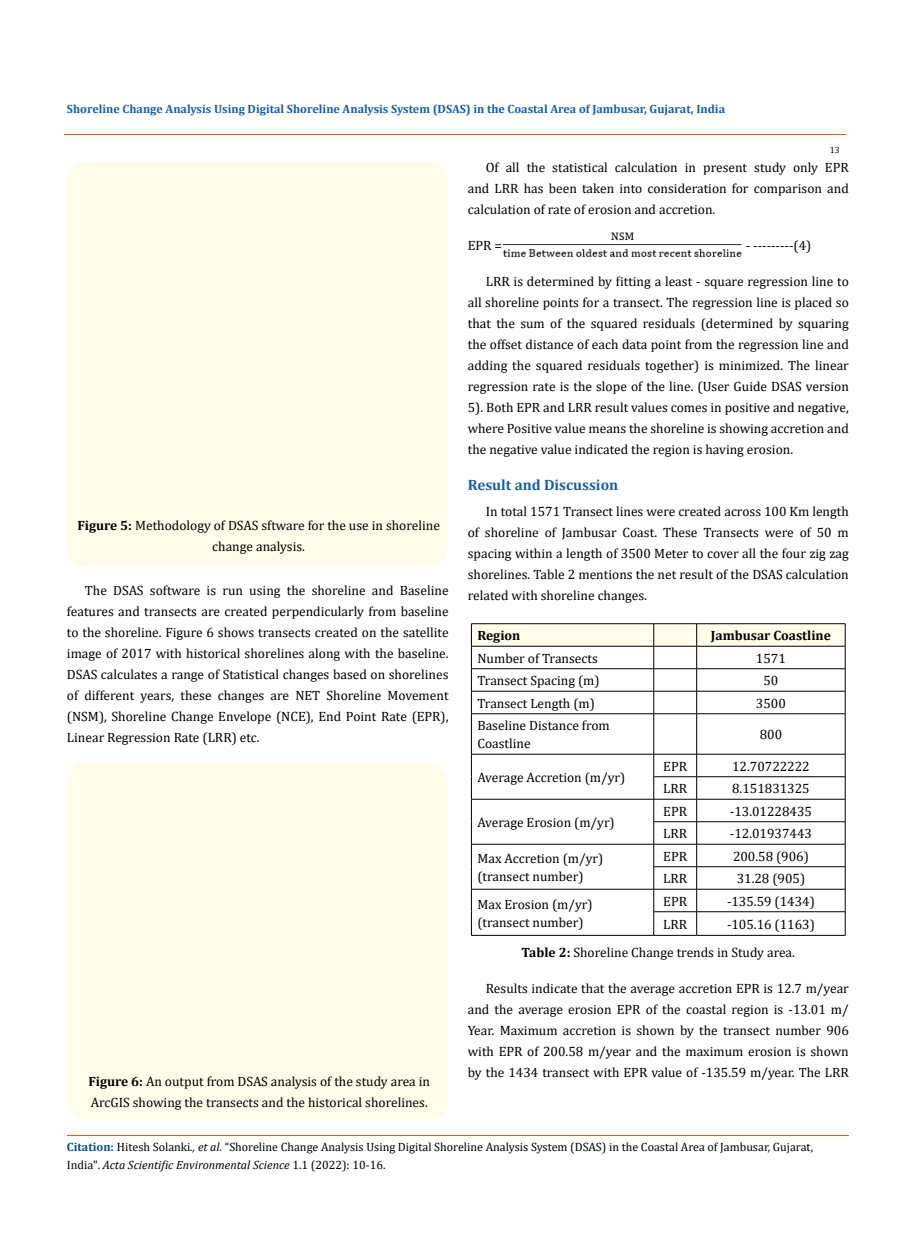
<style>
.page{position:relative;width:917px;height:1242px;background:#fff}
.page>*{position:absolute;margin:0;border:0;box-sizing:border-box;transform-origin:0 0}
.t1{font:700 15px "Cambria";color:#1560a6}
.t2{font:13.5px/21px "Cambria";color:#000;text-align:justify}
.t3{font:700 13.5px "Cambria";color:#000}
.t4{font:12px/18px "Cambria";color:#000}
.t5{font:700 12px "Cambria";color:#1560a6}
.t6{font:9px "Cambria";color:#000}
.s1{font-weight:700}
.s2{font-weight:700;color:#035089}
.s3{font-style:italic}
</style>
<div class="page">
<div style="left:67px;top:162px;width:381px;height:404px;background:#fffde9;border-radius:18px"></div>
<div style="left:68px;top:764px;width:380px;height:356px;background:#fffde9;border-radius:18px"></div>
<hr style="left:471px;top:623px;width:182px;height:1px;background:#000">
<hr style="left:653px;top:623px;width:43px;height:1px;background:#000">
<hr style="left:696px;top:623px;width:149px;height:1px;background:#000">
<svg style="left:471px;top:624px;width:375px;height:90px"></svg>
<hr style="left:471px;top:713px;width:182px;height:1px;background:#000">
<hr style="left:471px;top:714px;width:1px;height:40px;background:#000">
<hr style="left:653px;top:713px;width:43px;height:1px;background:#000">
<hr style="left:653px;top:714px;width:1px;height:40px;background:#000">
<hr style="left:696px;top:713px;width:149px;height:1px;background:#000">
<hr style="left:696px;top:714px;width:1px;height:40px;background:#000">
<hr style="left:845px;top:714px;width:1px;height:40px;background:#000">
<hr style="left:471px;top:754px;width:182px;height:1px;background:#000">
<hr style="left:653px;top:754px;width:43px;height:1px;background:#000">
<hr style="left:696px;top:754px;width:149px;height:1px;background:#000">
<hr style="left:653px;top:776px;width:43px;height:1px;background:#000">
<hr style="left:696px;top:776px;width:149px;height:1px;background:#000">
<hr style="left:471px;top:799px;width:182px;height:1px;background:#000">
<hr style="left:653px;top:799px;width:43px;height:1px;background:#000">
<hr style="left:696px;top:799px;width:149px;height:1px;background:#000">
<hr style="left:653px;top:821px;width:43px;height:1px;background:#000">
<hr style="left:696px;top:821px;width:149px;height:1px;background:#000">
<hr style="left:471px;top:844px;width:182px;height:1px;background:#000">
<hr style="left:653px;top:844px;width:43px;height:1px;background:#000">
<hr style="left:696px;top:844px;width:149px;height:1px;background:#000">
<hr style="left:653px;top:866px;width:43px;height:1px;background:#000">
<hr style="left:696px;top:866px;width:149px;height:1px;background:#000">
<hr style="left:471px;top:889px;width:182px;height:1px;background:#000">
<hr style="left:653px;top:889px;width:43px;height:1px;background:#000">
<hr style="left:696px;top:889px;width:149px;height:1px;background:#000">
<svg style="left:471px;top:754px;width:1px;height:181px"></svg>
<hr style="left:653px;top:911px;width:43px;height:1px;background:#000">
<svg style="left:653px;top:754px;width:1px;height:181px"></svg>
<hr style="left:696px;top:911px;width:149px;height:1px;background:#000">
<svg style="left:696px;top:754px;width:1px;height:181px"></svg>
<svg style="left:845px;top:754px;width:1px;height:181px"></svg>
<hr style="left:471px;top:935px;width:182px;height:1px;background:#000">
<hr style="left:653px;top:935px;width:43px;height:1px;background:#000">
<hr style="left:696px;top:935px;width:149px;height:1px;background:#000">
<img style="left:502px;top:232px;width:240px;height:25px">
<hr style="left:64px;top:135px;width:781px;height:1px;background:#e05d1a">
<hr style="left:67px;top:1136px;width:781px;height:1px;background:#e05d1a">
<p class="t5" style="left:67px;top:100px;width:659px">Shoreline Change Analysis Using Digital Shoreline Analysis System (DSAS) in the Coastal Area of Jambusar, Gujarat, India</p>
<p class="t6" style="left:829px;top:145px;width:11px">13</p>
<p class="t2" style="left:77px;top:515px;width:364px;text-align:center"><span class="s1">Figure 5:</span> Methodology of DSAS sftware for the use in shoreline change analysis.</p>
<p class="t2" style="left:67px;top:580px;width:383px;text-indent:18px">The DSAS software is run using the shoreline and Baseline features and transects are created perpendicularly from baseline to the shoreline. Figure 6 shows transects created on the satellite image of 2017 with historical shorelines along with the baseline.<br>DSAS calculates a range of Statistical changes based on shorelines of different years, these changes are NET Shoreline Movement (NSM), Shoreline Change Envelope (NCE), End Point Rate (EPR), Linear Regression Rate (LRR) etc.</p>
<p class="t2" style="left:88px;top:1071px;width:343px"><span class="s1">Figure 6:</span> An output from DSAS analysis of the study area in<br>ArcGIS showing the transects and the historical shorelines.</p>
<p class="t2" style="left:468px;top:157px;width:382px;text-indent:18px">Of all the statistical calculation in present study only EPR and LRR has been taken into consideration for comparison and calculation of rate of erosion and accretion.</p>
<p class="t2" style="left:468px;top:235px;width:36px">EPR =</p>
<p class="t2" style="left:745px;top:235px;width:67px">- ---------(4)</p>
<p class="t2" style="left:468px;top:271px;width:382px;text-indent:18px">LRR is determined by fitting a least - square regression line to all shoreline points for a transect. The regression line is placed so that the sum of the squared residuals (determined by squaring the offset distance of each data point from the regression line and adding the squared residuals together) is minimized. The linear regression rate is the slope of the line. (User Guide DSAS version 5). Both EPR and LRR result values comes in positive and negative, where Positive value means the shoreline is showing accretion and the negative value indicated the region is having erosion.</p>
<p class="t1" style="left:468px;top:475px;width:152px">Result and Discussion</p>
<p class="t2" style="left:468px;top:501px;width:382px;text-indent:18px">In total 1571 Transect lines were created across 100 Km length of shoreline of Jambusar Coast. These Transects were of 50 m spacing within a length of 3500 Meter to cover all the four zig zag shorelines. Table 2 mentions the net result of the DSAS calculation related with shoreline changes.</p>
<p class="t3" style="left:477px;top:626px;width:44px">Region</p>
<p class="t3" style="left:711px;top:626px;width:121px">Jambusar Coastline</p>
<p class="t2" style="left:477px;top:648px;width:122px">Number of Transects</p>
<p class="t2" style="left:756px;top:648px;width:31px">1571</p>
<p class="t2" style="left:477px;top:670px;width:124px">Transect Spacing (m)</p>
<p class="t2" style="left:763px;top:670px;width:16px">50</p>
<p class="t2" style="left:477px;top:693px;width:119px">Transect Length (m)</p>
<p class="t2" style="left:756px;top:693px;width:31px">3500</p>
<p class="t2" style="left:477px;top:717px;width:134px;line-height:18px">Baseline Distance from<br>Coastline</p>
<p class="t2" style="left:759px;top:724px;width:24px">800</p>
<p class="t2" style="left:477px;top:767px;width:149px">Average Accretion (m/yr)</p>
<p class="t2" style="left:663px;top:756px;width:25px">EPR</p>
<p class="t2" style="left:732px;top:756px;width:79px">12.70722222</p>
<p class="t2" style="left:663px;top:778px;width:26px">LRR</p>
<p class="t2" style="left:732px;top:778px;width:79px">8.151831325</p>
<p class="t2" style="left:477px;top:812px;width:139px">Average Erosion (m/yr)</p>
<p class="t2" style="left:663px;top:801px;width:25px">EPR</p>
<p class="t2" style="left:730px;top:801px;width:84px">-13.01228435</p>
<p class="t2" style="left:663px;top:823px;width:26px">LRR</p>
<p class="t2" style="left:730px;top:823px;width:84px">-12.01937443</p>
<p class="t2" style="left:477px;top:849px;width:127px;line-height:18px">Max Accretion (m/yr) (transect number)</p>
<p class="t2" style="left:663px;top:846px;width:25px">EPR</p>
<p class="t2" style="left:733px;top:846px;width:77px">200.58 (906)</p>
<p class="t2" style="left:663px;top:868px;width:26px">LRR</p>
<p class="t2" style="left:736px;top:868px;width:70px">31.28 (905)</p>
<p class="t2" style="left:477px;top:895px;width:117px;line-height:18px">Max Erosion (m/yr) (transect number)</p>
<p class="t2" style="left:663px;top:891px;width:25px">EPR</p>
<p class="t2" style="left:727px;top:891px;width:89px">-135.59 (1434)</p>
<p class="t2" style="left:521px;top:910px;width:295px;line-height:27.8px;text-indent:205px">-105.16 (1163)<br><span class="s1">Table 2:</span> Shoreline Change trends in Study area.</p>
<p class="t2" style="left:468px;top:978px;width:382px;text-indent:18px">Results indicate that the average accretion EPR is 12.7 m/year and the average erosion EPR of the coastal region is -13.01 m/ Year. Maximum accretion is shown by the transect number 906 with EPR of 200.58 m/year and the maximum erosion is shown by the 1434 transect with EPR value of -135.59 m/year. The LRR</p>
<p class="t2" style="left:663px;top:914px;width:26px">LRR</p>
<p class="t4" style="left:67px;top:1138px;width:747px"><span class="s2">Citation:</span> Hitesh Solanki<span class="s3">., et al.</span> “Shoreline Change Analysis Using Digital Shoreline Analysis System (DSAS) in the Coastal Area of Jambusar, Gujarat,<br>India". <span class="s3">Acta Scientific Environmental Science</span> 1.1 (2022): 10-16.</p>
</div>
